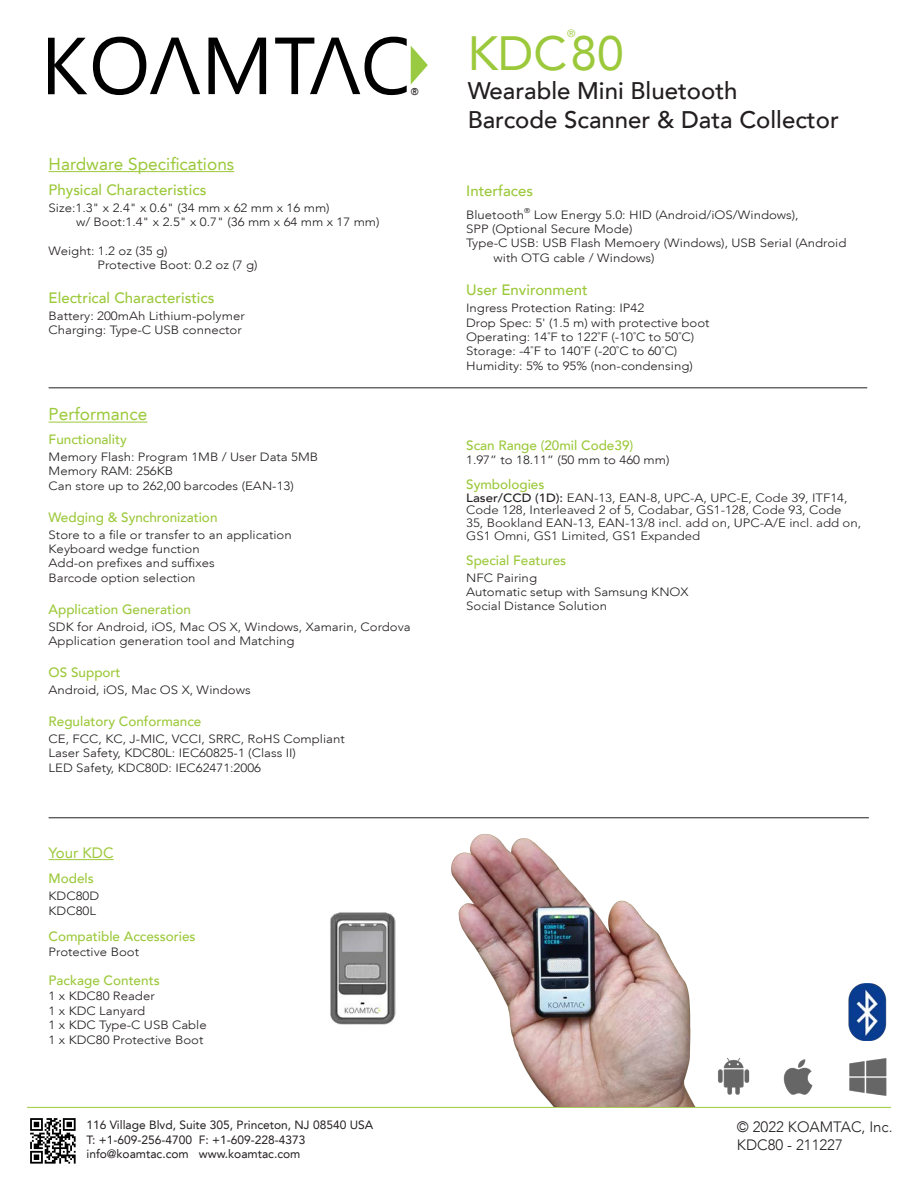
<style>
.page{position:relative;width:918px;height:1188px;background:#fff}
.page>*{position:absolute;margin:0;border:0;box-sizing:border-box;transform-origin:0 0}
.Product_Title{font:48px "Avenir LT";color:#9cc93b}
.Tagline_Subtitle{font:500 24px/28.8px "Avenir LT";color:#231f20}
.Spec_Headings{font:17.25px "Avenir LT";color:#9cc93b}
.Spec_Sub_Headings{font:500 15px "Avenir LT";color:#9cc93b}
.t1{font:300 15px "Avenir LT";color:#231f20}
.Spec_Text{font:500 15px "Avenir LT";color:#9cc93b}
.Spec_Headings-2{font:15px "Avenir LT";color:#9cc93b}
.Spec_Sub_Headings_Ex{font:500 13.5px "Avenir LT";color:#9cc93b}
.Spec_Sub_Headings-2{font:500 13.5px "Avenir LT";color:#9cc93b}
.Spec_Text-2{font:500 13.5px "Avenir LT";color:#9cc93b}
.Spec_Text_8_PT{font:300 12px/14.4px "Avenir LT";color:#231f20;scale:1.1 1}
.Spec_Text-3{font:300 12px/14.4px "Avenir LT";color:#231f20;scale:1.1 1}
.Spec_Sub_Headings-3{font:300 12px/12.6px "Avenir LT Std";color:#231f20;scale:1.1 1}
.t2{font:12px "Avenir LT";color:#231f20}
.Spec_Sub_Headings-4{font:300 12px "Avenir LT";color:#231f20;scale:1.1 1}
.Product_Title-2{font:10.5px "Avenir LT";color:#9cc93b}
.t3{font:500 9.9px "Avenir LT";color:#231f20}
.Spec_Text-4{font:300 7.05px "Avenir LT";color:#231f20;scale:1.1 1}
.s1{font-family:"Avenir LT";font-weight:500}
</style>
<div class="page">
<svg style="left:208px;top:38px;width:58px;height:56px"></svg>
<svg style="left:48px;top:38px;width:39px;height:56px"></svg>
<svg style="left:93px;top:37px;width:107px;height:58px"></svg>
<svg style="left:275px;top:37px;width:153px;height:58px"></svg>
<hr style="left:49px;top:422px;width:98px;height:1px;background:#9cc93b">
<hr style="left:27px;top:1107px;width:864px;height:1px;background:#9cc93b">
<hr style="left:49px;top:171px;width:185px;height:1px;background:#9cc93b">
<hr style="left:49px;top:859px;width:65px;height:1px;background:#9cc93b">
<hr style="left:49px;top:388px;width:818px;height:1px;background:#231f20">
<hr style="left:49px;top:818px;width:820px;height:1px;background:#231f20">
<img style="left:30px;top:1118px;width:46px;height:46px">
<img style="left:419px;top:834px;width:308px;height:273px">
<img style="left:330px;top:912px;width:65px;height:113px">
<img style="left:712px;top:1054px;width:175px;height:44px">
<img style="left:848px;top:984px;width:39px;height:56px">
<p class="Spec_Headings" style="left:49px;top:154px;width:187px">Hardware Specifications</p>
<p class="Spec_Sub_Headings" style="left:49px;top:181px;width:159px">Physical Characteristics</p>
<p class="Spec_Text-3" style="left:76px;top:201px;width:278px;text-indent:-27px">Size:1.3" x 2.4" x 0.6" (34 mm x 62 mm x 16 mm)<br>w/ Boot:1.4" x 2.5" x 0.7" (36 mm x 64 mm x 17 mm)</p>
<p class="Spec_Text-3" style="left:98px;top:244px;width:147px;text-indent:-49px">Weight: 1.2 oz (35 g)<br>Protective Boot: 0.2 oz (7 g)</p>
<p class="Spec_Sub_Headings" style="left:49px;top:289px;width:167px">Electrical Characteristics</p>
<p class="Spec_Text-3" style="left:49px;top:309px;width:180px">Battery: 200mAh Lithium-polymer<br>Charging: Type-C USB connector</p>
<p class="t3" style="left:411px;top:86px;width:9px">®</p>
<p class="Spec_Headings" style="left:49px;top:404px;width:100px">Performance</p>
<p class="Spec_Sub_Headings_Ex" style="left:49px;top:431px;width:80px">Functionality</p>
<p class="Spec_Text_8_PT" style="left:49px;top:450px;width:247px">Memory Flash: Program 1MB / User Data 5MB<br>Memory RAM: 256KB<br>Can store up to 262,00 barcodes (EAN-13)</p>
<p class="Spec_Sub_Headings_Ex" style="left:49px;top:509px;width:170px">Wedging &amp; Synchronization</p>
<p class="Spec_Text_8_PT" style="left:49px;top:527px;width:223px">Store to a file or transfer to an application<br>Keyboard wedge function<br>Add-on prefixes and suffixes<br>Barcode option selection</p>
<p class="Spec_Sub_Headings_Ex" style="left:49px;top:601px;width:144px">Application Generation</p>
<p class="Spec_Text_8_PT" style="left:49px;top:619px;width:331px">SDK for Android, iOS, Mac OS X, Windows, Xamarin, Cordova<br>Application generation tool and Matching</p>
<p class="Spec_Sub_Headings_Ex" style="left:49px;top:665px;width:74px">OS Support</p>
<p class="Spec_Text_8_PT" style="left:49px;top:683px;width:185px">Android, iOS, Mac OS X, Windows</p>
<p class="Spec_Sub_Headings_Ex" style="left:49px;top:713px;width:154px">Regulatory Conformance</p>
<p class="Spec_Text_8_PT" style="left:49px;top:732px;width:271px">CE, FCC, KC, J-MIC, VCCI, SRRC, RoHS Compliant<br>Laser Safety, KDC80L: IEC60825-1 (Class II)<br>LED Safety, KDC80D: IEC62471:2006</p>
<p class="Spec_Headings-2" style="left:49px;top:844px;width:67px">Your KDC</p>
<p class="Spec_Sub_Headings-2" style="left:49px;top:871px;width:47px">Models</p>
<p class="Spec_Text-3" style="left:49px;top:889px;width:48px">KDC80D<br>KDC80L</p>
<p class="Spec_Text-2" style="left:49px;top:929px;width:149px">Compatible Accessories</p>
<p class="Spec_Text-3" style="left:49px;top:945px;width:84px">Protective Boot</p>
<p class="Spec_Text-2" style="left:49px;top:973px;width:113px">Package Contents</p>
<p class="Spec_Text-3" style="left:49px;top:989px;width:145px">1 x KDC80 Reader<br>1 x KDC Lanyard<br>1 x KDC Type-C USB Cable<br>1 x KDC80 Protective Boot</p>
<p class="t2" style="left:87px;top:1118px;width:288px">116 Village Blvd, Suite 305, Princeton, NJ 08540 USA</p>
<p class="t2" style="left:87px;top:1133px;width:220px">T: +1-609-256-4700 F: +1-609-228-4373</p>
<p class="t2" style="left:87px;top:1147px;width:215px">info@koamtac.com www.koamtac.com</p>
<p class="Product_Title-2" style="left:567px;top:27px;width:10px">®</p>
<p class="Product_Title" style="left:468px;top:26px;width:158px">KDC80</p>
<p class="Tagline_Subtitle" style="left:468px;top:77px;width:373px">Wearable Mini Bluetooth<br>Barcode Scanner &amp; Data Collector</p>
<p class="Spec_Text" style="left:466px;top:182px;width:68px">Interfaces</p>
<p class="Spec_Text-3" style="left:466px;top:207px;width:54px">Bluetooth</p>
<p class="Spec_Text-4" style="left:524px;top:206px;width:7px">®</p>
<p class="Spec_Text-3" style="left:534px;top:207px;width:242px">Low Energy 5.0: HID (Android/iOS/Windows),</p>
<p class="Spec_Text-3" style="left:466px;top:222px;width:153px">SPP (Optional Secure Mode)</p>
<p class="Spec_Text-3" style="left:466px;top:236px;width:347px">Type-C USB: USB Flash Memoery (Windows), USB Serial (Android</p>
<p class="Spec_Text-3" style="left:494px;top:250px;width:148px">with OTG cable / Windows)</p>
<p class="Spec_Sub_Headings" style="left:466px;top:281px;width:123px">User Environment</p>
<p class="Spec_Text_8_PT" style="left:466px;top:301px;width:223px">Ingress Protection Rating: IP42<br>Drop Spec: 5' (1.5 m) with protective boot Operating: 14˚F to 122˚F (-10˚C to 50˚C)<br>Storage: -4˚F to 140˚F (-20˚C to 60˚C)<br>Humidity: 5% to 95% (non-condensing)</p>
<p class="Spec_Sub_Headings-2" style="left:466px;top:437px;width:169px">Scan Range (20mil Code39)</p>
<p class="Spec_Sub_Headings-4" style="left:466px;top:453px;width:186px">1.97” to 18.11” (50 mm to 460 mm)</p>
<p class="Spec_Sub_Headings-2" style="left:466px;top:477px;width:80px">Symbologies</p>
<p class="Spec_Sub_Headings-3" style="left:466px;top:491px;width:361px"><span class="s1">Laser/CCD (1D):</span> EAN-13, EAN-8, UPC-A, UPC-E, Code 39, ITF14, Code 128, Interleaved 2 of 5, Codabar, GS1-128, Code 93, Code 35, Bookland EAN-13, EAN-13/8 incl. add on, UPC-A/E incl. add on, GS1 Omni, GS1 Limited, GS1 Expanded</p>
<p class="Spec_Sub_Headings-2" style="left:466px;top:552px;width:102px">Special Features</p>
<p class="Spec_Text_8_PT" style="left:466px;top:570px;width:204px">NFC Pairing<br>Automatic setup with Samsung KNOX<br>Social Distance Solution</p>
<p class="t1" style="left:737px;top:1118px;width:157px">© 2022 KOAMTAC, Inc.</p>
<p class="t1" style="left:737px;top:1136px;width:108px">KDC80 - 211227</p>
</div>
